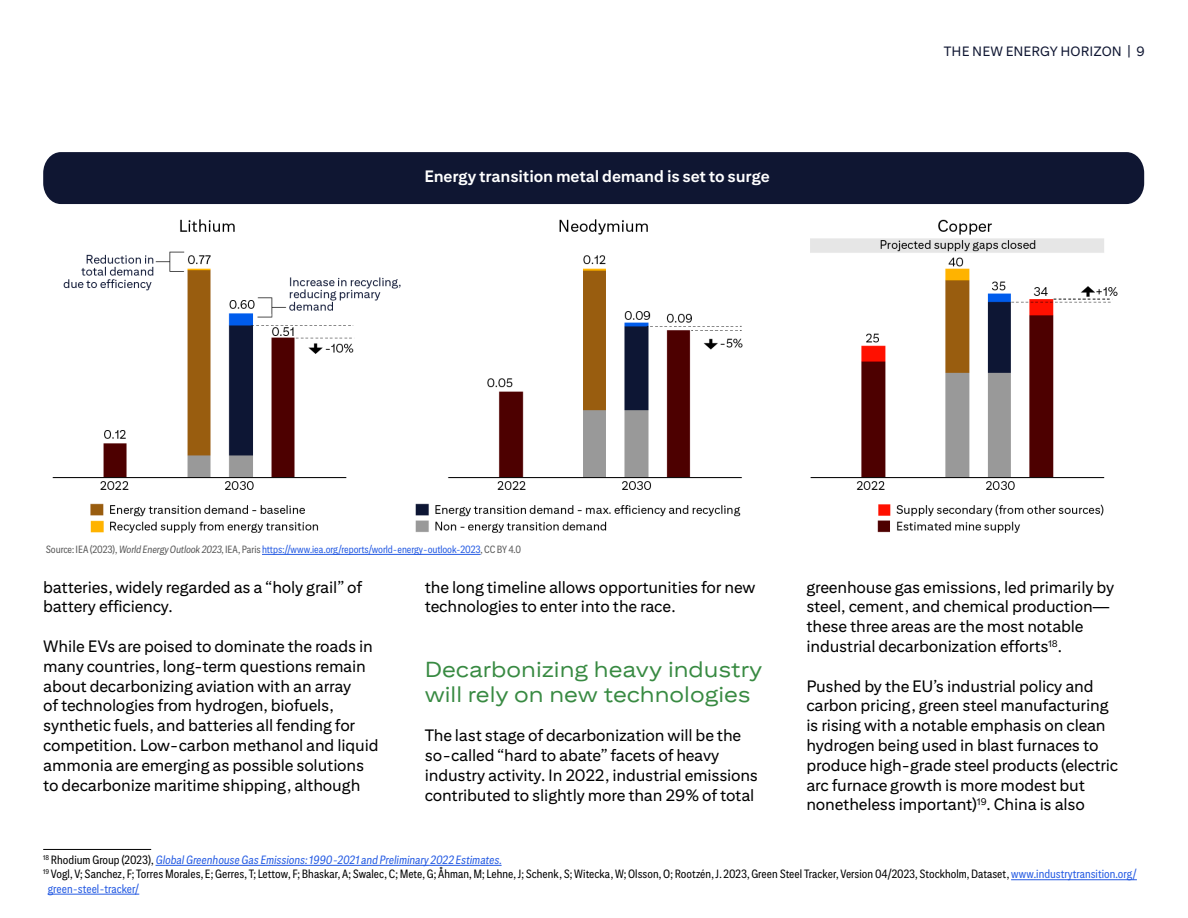
<style>
.page{position:relative;width:1188px;height:918px;background:#fff}
.page>*{position:absolute;margin:0;border:0;box-sizing:border-box;transform-origin:0 0}
.t1{font:21.75px/24.8px "Citi Sans Display";color:#388a42}
.body_text{font:16.5px/19.8px "Citi Sans Text";letter-spacing:-.01em;color:#000}
.body_text-2{font:700 16.5px "Citi Sans Text";letter-spacing:-.01em;color:#fff}
.t2{font:13.5px "Citi Sans Text";color:#0f1632}
.footnote{font:condensed 12px/14.4px "Citi Sans";color:#000}
.footnote-2{font:italic condensed 12px "Citi Sans";color:#255be3}
.body_text-3{font:condensed 10.5px "Citi Sans";letter-spacing:-.01em;color:#255be3}
.t3{font:condensed 7.05px "Citi Sans";color:#000}
.s1{color:#5a5a5a}
.s2{font-style:italic;color:#5a5a5a}
.s3{font-style:normal;color:#000}
.s4{color:#255be3}
</style>
<div class="page">
<hr style="left:43px;top:849px;width:108px;height:1px;background:#000">
<hr style="left:156px;top:865px;width:346px;height:1px;background:#255be3">
<hr style="left:1011px;top:879px;width:126px;height:1px;background:#255be3">
<hr style="left:48px;top:894px;width:91px;height:1px;background:#255be3">
<div style="left:43px;top:152px;width:1101px;height:52px;background:#0f1632"></div>
<hr style="left:262px;top:554px;width:219px;height:1px;background:#255be3">
<img style="left:52px;top:219px;width:1066px;height:314px">
<p class="body_text-2" style="left:425px;top:166px;width:347px">Energy transition metal demand is set to surge</p>
<p class="t2" style="left:944px;top:43px;width:202px">THE NEW ENERGY HORIZON | 9</p>
<p class="body_text-3" style="left:46px;top:543px;width:477px"><span class="s1">Source: IEA (2023),</span> <span class="s2">World Energy Outlook 2023</span><span class="s1">, IEA, Paris</span> https://www.iea.org/reports/world-energy-outlook-2023<span class="s1">, CC BY 4.0</span></p>
<p class="body_text" style="left:43px;top:577px;width:320px">batteries, widely regarded as a “holy grail” of battery efficiency.</p>
<p class="body_text" style="left:43px;top:636px;width:337px">While EVs are poised to dominate the roads in many countries, long-term questions remain about decarbonizing aviation with an array<br>of technologies from hydrogen, biofuels, synthetic fuels, and batteries all fending for competition. Low-carbon methanol and liquid ammonia are emerging as possible solutions to decarbonize maritime shipping, although</p>
<p class="body_text" style="left:425px;top:577px;width:332px">the long timeline allows opportunities for new technologies to enter into the race.</p>
<p class="t1" style="left:425px;top:656px;width:339px">Decarbonizing heavy industry will rely on new technologies</p>
<p class="body_text" style="left:425px;top:725px;width:335px">The last stage of decarbonization will be the so-called “hard to abate” facets of heavy industry activity. In 2022, industrial emissions contributed to slightly more than 29% of total</p>
<p class="body_text" style="left:806px;top:577px;width:309px">greenhouse gas emissions, led primarily by steel, cement, and chemical production— these three areas are the most notable industrial decarbonization efforts<sup>18</sup>.</p>
<p class="body_text" style="left:806px;top:676px;width:313px">Pushed by the EU’s industrial policy and carbon pricing, green steel manufacturing is rising with a notable emphasis on clean hydrogen being used in blast furnaces to produce high-grade steel products (electric arc furnace growth is more modest but nonetheless important)<sup>19</sup>. China is also</p>
<p class="t3" style="left:43px;top:853px;width:7px">18</p>
<p class="footnote-2" style="left:51px;top:853px;width:452px"><span class="s3">Rhodium Group (2023),</span>Global Greenhouse Gas Emissions: 1990-2021 and Preliminary 2022 Estimates.</p>
<p class="footnote" style="left:48px;top:867px;width:1091px;text-indent:-5px"><sup>19</sup> Vogl, V; Sanchez, F; Torres Morales, E; Gerres, T; Lettow, F; Bhaskar, A; Swalec, C; Mete, G; Åhman, M; Lehne, J; Schenk, S; Witecka, W; Olsson, O; Rootzén, J. 2023, Green Steel Tracker, Version 04/2023, Stockholm, Dataset,<span class="s4">www.industrytransition.org/ green-steel-tracker/</span></p>
</div>
